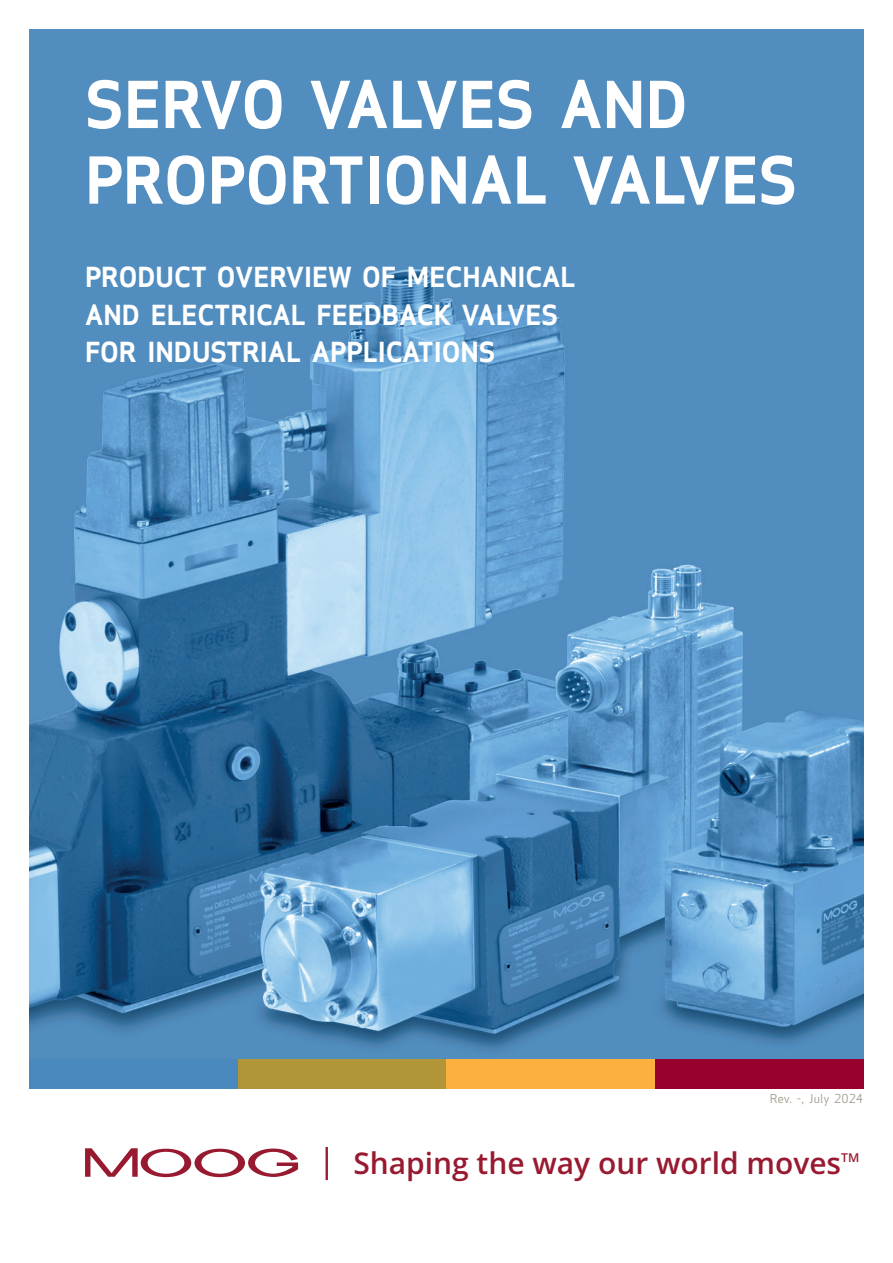
<style>
.page{position:relative;width:893px;height:1263px;background:#fff}
.page>*{position:absolute;margin:0;border:0;box-sizing:border-box;transform-origin:0 0}
.t1{font:700 63px/75.6px "Apex Sans";color:#fff}
.t2{font:600 30px "Open Sans";color:#981a31}
.t3{font:700 27px/37.5px "Apex Sans";color:#fff}
.t4{font:600 12.15px "Open Sans";color:#981a31}
.t5{font:12px "Apex Sans";color:#a19689}
</style>
<div class="page">
<svg style="left:85px;top:1148px;width:213px;height:29px"></svg>
<hr style="left:326px;top:1147px;width:2px;height:33px;background:#981a31">
<div style="left:30px;top:1059px;width:208px;height:30px;background:#4a89be"></div>
<div style="left:238px;top:1059px;width:208px;height:30px;background:#b19539"></div>
<div style="left:446px;top:1059px;width:209px;height:30px;background:#fbb03f"></div>
<div style="left:655px;top:1059px;width:208px;height:30px;background:#98012d"></div>
<img style="left:30px;top:30px;width:833px;height:1029px">
<h1 class="t1" style="left:85px;top:67px;width:714px">SERVO VALVES AND<br>PROPORTIONAL VALVES</h1>
<p class="t3" style="left:85px;top:258px;width:492px">PRODUCT OVERVIEW OF MECHANICAL<br>AND ELECTRICAL FEEDBACK VALVES<br>FOR INDUSTRIAL APPLICATIONS</p>
<p class="t5" style="left:770px;top:1089px;width:95px">Rev. -, July 2024</p>
<p class="t2" style="left:353px;top:1143px;width:489px">Shaping the way our world moves</p>
<p class="t4" style="left:841px;top:1150px;width:20px">TM</p>
</div>
